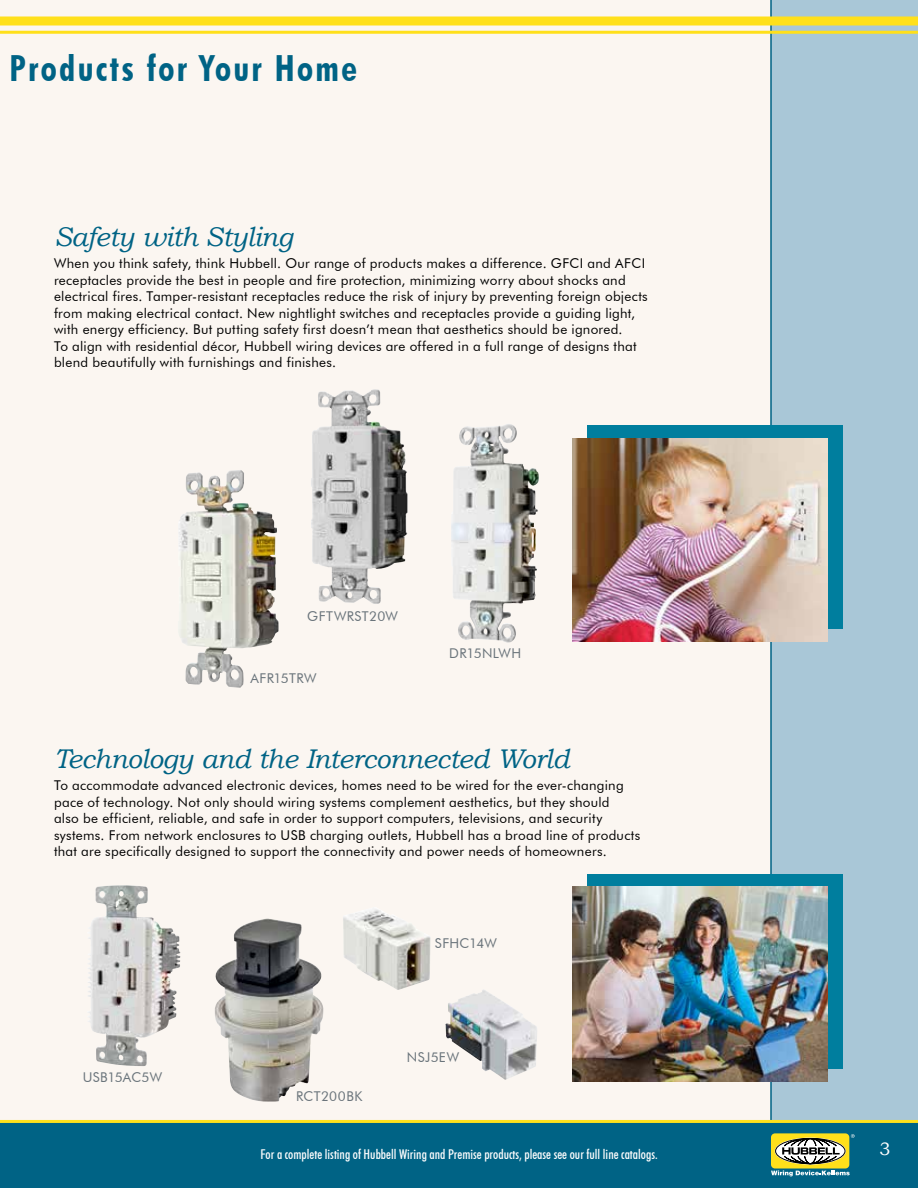
<style>
.page{position:relative;width:918px;height:1188px;background:#fff}
.page>*{position:absolute;margin:0;border:0;box-sizing:border-box;transform-origin:0 0}
.t1{font:700 condensed 36px "Futura BT";letter-spacing:.065em;color:#006385}
.t2{font:italic 27px "Bookman Old Style";letter-spacing:-.015em;color:#006385}
.t3{font:18px "Bookman Old Style";color:#fff}
.t4{font:13.5px/16.5px "Futura BT";letter-spacing:.02em;color:#000}
.t5{font:500 condensed 13.5px "Futura BT";color:#fff}
.t6{font:13.5px "Futura BT";letter-spacing:.03em;color:#6a747b}
</style>
<div class="page">
<div style="left:771px;top:0;width:147px;height:1188px;background:#a9c7d7"></div>
<div style="left:0;top:0;width:771px;height:1123px;background:#fbf6f1"></div>
<hr style="left:770px;top:0;width:2px;height:1156px;background:#006385">
<div style="left:0;top:1121px;width:918px;height:67px;background:#006385"></div>
<div style="left:771px;top:1133px;width:78px;height:36px;background:#ffe01b;border-radius:4px"></div>
<div style="left:775px;top:1138px;width:71px;height:27px;border:2px solid #fff;border-radius:50%"></div>
<svg style="left:776px;top:1138px;width:69px;height:26px"></svg>
<div style="left:775px;top:1138px;width:70px;height:26px;border:1px solid #000;border-radius:50%"></div>
<svg style="left:851px;top:1134px;width:4px;height:4px"></svg>
<svg style="left:771px;top:1171px;width:79px;height:5px"></svg>
<svg style="left:782px;top:1138px;width:58px;height:26px;background:#94917d"></svg>
<hr style="left:0;top:31px;width:918px;height:3px;background:#ffe01b">
<hr style="left:0;top:1120px;width:918px;height:3px;background:#ffe01b">
<div style="left:0;top:16px;width:918px;height:10px;background:#ffe01b"></div>
<div style="left:588px;top:425px;width:255px;height:203px;background:#007e9e"></div>
<img style="left:572px;top:438px;width:256px;height:203px">
<div style="left:588px;top:874px;width:255px;height:195px;background:#007e9e"></div>
<img style="left:572px;top:887px;width:256px;height:195px">
<img style="left:451px;top:424px;width:86px;height:219px">
<img style="left:311px;top:389px;width:97px;height:215px">
<img style="left:179px;top:470px;width:65px;height:218px">
<img style="left:88px;top:885px;width:59px;height:181px">
<img style="left:215px;top:918px;width:108px;height:184px">
<img style="left:343px;top:909px;width:88px;height:81px">
<img style="left:445px;top:990px;width:92px;height:90px">
<h1 class="t1" style="left:10px;top:47px;width:349px">Products for Your Home</h1>
<h2 class="t2" style="left:54px;top:218px;width:240px">Safety with Styling</h2>
<p class="t4" style="left:54px;top:255px;width:595px">When you think safety, think Hubbell. Our range of products makes a difference. GFCI and AFCI receptacles provide the best in people and fire protection, minimizing worry about shocks and electrical fires. Tamper-resistant receptacles reduce the risk of injury by preventing foreign objects from making electrical contact. New nightlight switches and receptacles provide a guiding light, with energy efficiency. But putting safety first doesn’t mean that aesthetics should be ignored.<br>To align with residential décor, Hubbell wiring devices are offered in a full range of designs that blend beautifully with furnishings and finishes.</p>
<p class="t6" style="left:307px;top:608px;width:92px">GFTWRST20W</p>
<p class="t6" style="left:251px;top:670px;width:67px">AFR15TRW</p>
<p class="t6" style="left:449px;top:645px;width:73px">DR15NLWH</p>
<h2 class="t2" style="left:54px;top:740px;width:517px">Technology and the Interconnected World</h2>
<p class="t4" style="left:54px;top:777px;width:588px">To accommodate advanced electronic devices, homes need to be wired for the ever-changing pace of technology. Not only should wiring systems complement aesthetics, but they should<br>also be efficient, reliable, and safe in order to support computers, televisions, and security systems. From network enclosures to USB charging outlets, Hubbell has a broad line of products that are specifically designed to support the connectivity and power needs of homeowners.</p>
<p class="t6" style="left:435px;top:935px;width:64px">SFHC14W</p>
<p class="t6" style="left:83px;top:1069px;width:81px">USB15AC5W</p>
<p class="t6" style="left:296px;top:1088px;width:68px">RCT200BK</p>
<p class="t6" style="left:407px;top:1049px;width:54px">NSJ5EW</p>
<p class="t5" style="left:260px;top:1146px;width:399px">For a complete listing of Hubbell Wiring and Premise products, please see our full line catalogs.</p>
<h3 class="t3" style="left:879px;top:1137px;width:13px">3</h3>
</div>
